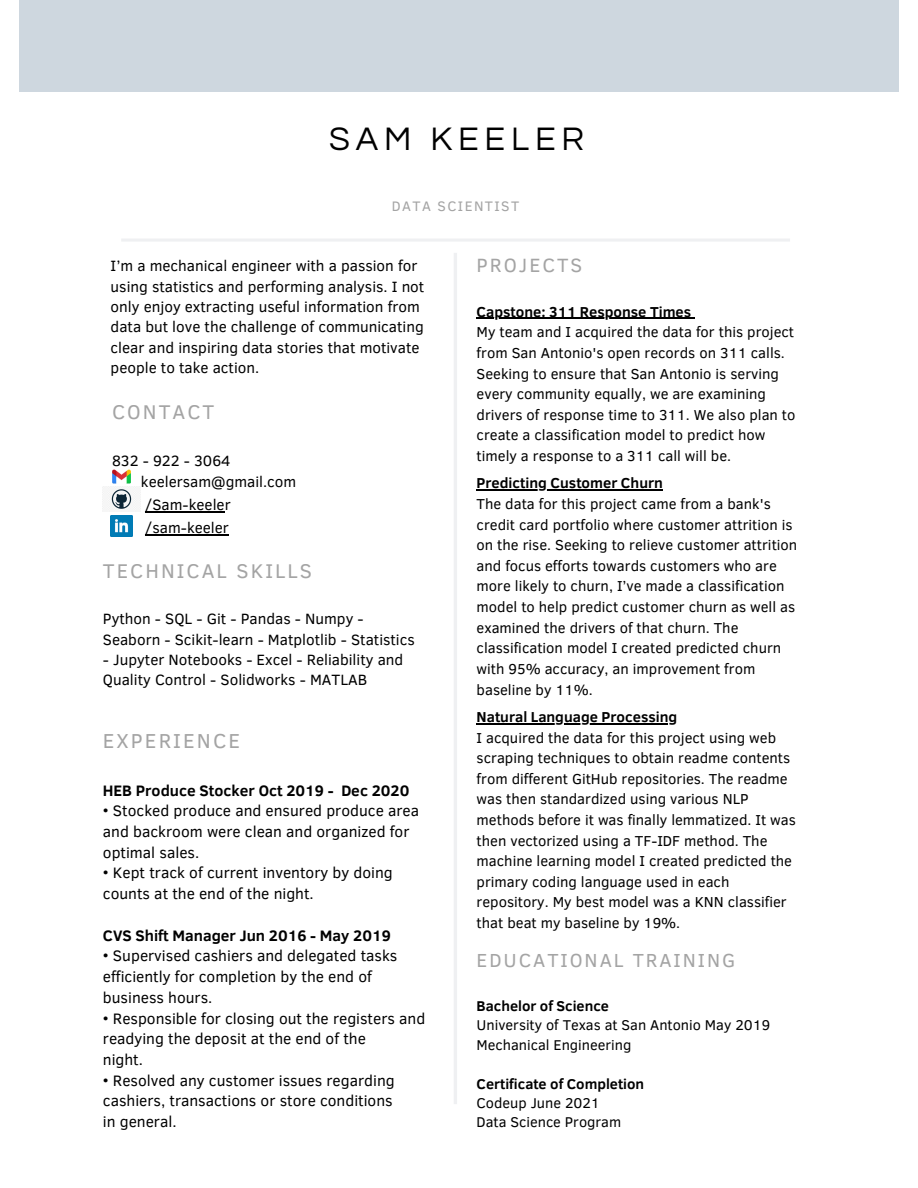
<style>
.page{position:relative;width:918px;height:1188px;background:#fff}
.page>*{position:absolute;margin:0;border:0;box-sizing:border-box;transform-origin:0 0}
.t1{font:33.9px "Questrial";letter-spacing:.175em;color:#000}
.t2{font:20.7px "Clear Sans";letter-spacing:.1em;color:#a4a4a4}
.t3{font:20.4px "Clear Sans";letter-spacing:.1em;color:#a4a4a4}
.t4{font:19.65px "Clear Sans";letter-spacing:.1em;color:#a4a4a4}
.t5{font:19.35px "Clear Sans";letter-spacing:.1em;color:#a4a4a4}
.t6{font:15.6px/20.7px "Clear Sans";color:#000}
.t7{font:700 15.6px "Clear Sans";color:#000}
.t8{font:15.3px/20.4px "Clear Sans";color:#000}
.t9{font:14.7px/20.5px "Clear Sans";color:#000}
.t10{font:700 14.7px "Clear Sans";color:#000}
.t11{font:14.55px "Clear Sans";color:#000}
.t12{font:700 14.55px "Clear Sans";color:#000}
.t13{font:14.1px "Clear Sans";letter-spacing:.1em;color:#a4a4a4}
</style>
<div class="page">
<hr style="left:454px;top:253px;width:3px;height:851px;background:#eff0f2">
<div style="left:19px;top:0;width:880px;height:92px;background:#ced7df"></div>
<svg style="left:121px;top:239px;width:669px;height:2px"></svg>
<img style="left:112px;top:469px;width:18px;height:15px">
<img style="left:103px;top:486px;width:37px;height:24px">
<img style="left:111px;top:515px;width:21px;height:22px">
<hr style="left:477px;top:318px;width:214px;height:1px;background:#000">
<hr style="left:477px;top:490px;width:186px;height:1px;background:#000">
<hr style="left:477px;top:723px;width:200px;height:1px;background:#000">
<hr style="left:145px;top:512px;width:80px;height:1px;background:#000">
<hr style="left:145px;top:535px;width:84px;height:1px;background:#000">
<p class="t1" style="left:329px;top:122px;width:257px">SAM KEELER</p>
<p class="t13" style="left:392px;top:195px;width:129px">DATA SCIENTIST</p>
<p class="t8" style="left:111px;top:255px;width:315px">I’m a mechanical engineer with a passion for using statistics and performing analysis. I not only enjoy extracting useful information from data but love the challenge of communicating clear and inspiring data stories that motivate people to take action.</p>
<p class="t3" style="left:112px;top:398px;width:104px">CONTACT</p>
<p class="t8" style="left:112px;top:450px;width:120px">832 - 922 - 3064</p>
<p class="t8" style="left:141px;top:471px;width:157px">keelersam@gmail.com</p>
<p class="t8" style="left:145px;top:494px;width:87px">/Sam-keeler</p>
<p class="t8" style="left:145px;top:517px;width:85px">/sam-keeler</p>
<p class="t3" style="left:103px;top:556px;width:211px">TECHNICAL SKILLS</p>
<p class="t8" style="left:103px;top:608px;width:313px">Python - SQL - Git - Pandas - Numpy -<br>Seaborn - Scikit-learn - Matplotlib - Statistics</p>
<p class="t8" style="left:103px;top:649px;width:302px">- Jupyter Notebooks - Excel - Reliability and<br>Quality Control - Solidworks - MATLAB</p>
<p class="t2" style="left:103px;top:726px;width:139px">EXPERIENCE</p>
<p class="t7" style="left:103px;top:779px;width:308px">HEB Produce Stocker Oct 2019 - Dec 2020</p>
<p class="t6" style="left:103px;top:800px;width:318px">• Stocked produce and ensured produce area and backroom were clean and organized for optimal sales.</p>
<p class="t6" style="left:103px;top:862px;width:291px">• Kept track of current inventory by doing counts at the end of the night.</p>
<p class="t7" style="left:103px;top:924px;width:289px">CVS Shift Manager Jun 2016 - May 2019</p>
<p class="t6" style="left:103px;top:945px;width:296px">• Supervised cashiers and delegated tasks efficiently for completion by the end of</p>
<p class="t6" style="left:103px;top:986px;width:111px">business hours.</p>
<p class="t6" style="left:103px;top:1007px;width:324px">• Responsible for closing out the registers and readying the deposit at the end of the</p>
<p class="t6" style="left:103px;top:1048px;width:42px">night.</p>
<p class="t6" style="left:103px;top:1069px;width:293px">• Resolved any customer issues regarding cashiers, transactions or store conditions</p>
<p class="t6" style="left:103px;top:1111px;width:75px">in general.</p>
<p class="t4" style="left:477px;top:251px;width:107px">PROJECTS</p>
<p class="t10" style="left:477px;top:301px;width:216px">Capstone: 311 Response Times</p>
<p class="t9" style="left:477px;top:321px;width:320px">My team and I acquired the data for this project from San Antonio's open records on 311 calls.<br>Seeking to ensure that San Antonio is serving every community equally, we are examining drivers of response time to 311. We also plan to create a classification model to predict how timely a response to a 311 call will be.</p>
<p class="t10" style="left:477px;top:473px;width:188px">Predicting Customer Churn</p>
<p class="t9" style="left:477px;top:493px;width:322px">The data for this project came from a bank's credit card portfolio where customer attrition is on the rise. Seeking to relieve customer attrition and focus efforts towards customers who are more likely to churn, I’ve made a classification model to help predict customer churn as well as examined the drivers of that churn. The classification model I created predicted churn with 95% accuracy, an improvement from baseline by 11%.</p>
<p class="t10" style="left:477px;top:706px;width:202px">Natural Language Processing</p>
<p class="t9" style="left:477px;top:726px;width:321px">I acquired the data for this project using web scraping techniques to obtain readme contents from different GitHub repositories. The readme was then standardized using various NLP methods before it was finally lemmatized. It was then vectorized using a TF-IDF method. The machine learning model I created predicted the primary coding language used in each repository. My best model was a KNN classifier that beat my baseline by 19%.</p>
<p class="t5" style="left:477px;top:946px;width:260px">EDUCATIONAL TRAINING</p>
<p class="t12" style="left:477px;top:995px;width:134px">Bachelor of Science</p>
<p class="t11" style="left:477px;top:1015px;width:295px">University of Texas at San Antonio May 2019</p>
<p class="t11" style="left:477px;top:1034px;width:156px">Mechanical Engineering</p>
<p class="t12" style="left:477px;top:1073px;width:169px">Certificate of Completion</p>
<p class="t11" style="left:477px;top:1092px;width:125px">Codeup June 2021</p>
<p class="t11" style="left:477px;top:1112px;width:146px">Data Science Program</p>
</div>
